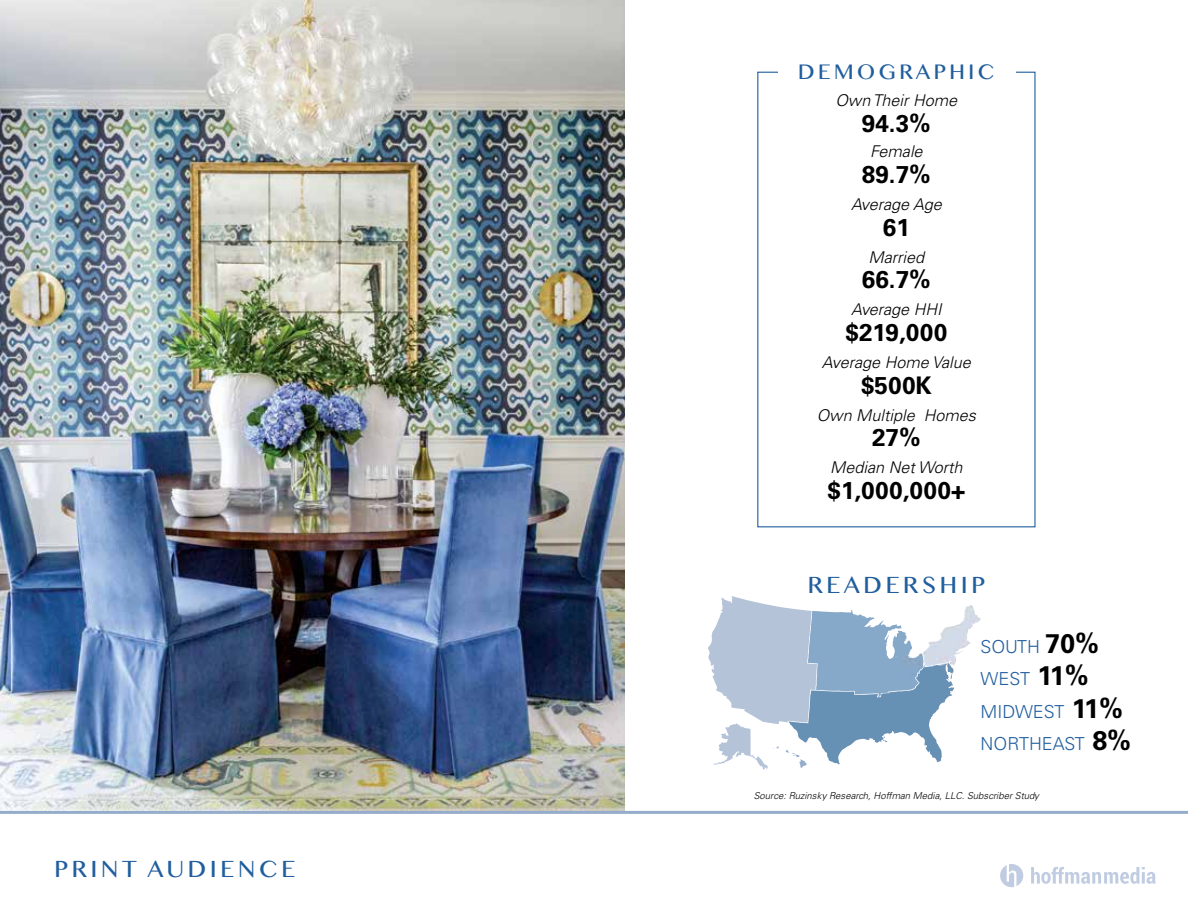
<style>
.page{position:relative;width:1188px;height:918px;background:#fff}
.page>*{position:absolute;margin:0;border:0;box-sizing:border-box;transform-origin:0 0}
.t1{font:24.9px "Malayalam MN";letter-spacing:.13em;color:#215e9e}
.t2{font:700 24.3px "Univers LT Std";color:#000}
.t3{font:22.35px "Malayalam MN";letter-spacing:.13em;color:#215e9e}
.t4{font:300 17.85px/32.5px "Univers LT Std";color:#215e9e}
.t5{font:italic 300 16.2px "Univers LT Std";color:#000}
.t6{font:italic 300 9.6px "Univers LT Std";color:#000}
.s1{font-weight:700;font-size:26.85px;color:#000}
</style>
<div class="page">
<img style="left:0;top:0;width:624px;height:811px">
<svg style="left:708px;top:596px;width:246px;height:174px"></svg>
<img style="left:923px;top:606px;width:47px;height:60px">
<svg style="left:1031px;top:867px;width:125px;height:17px"></svg>
<svg style="left:1000px;top:864px;width:23px;height:23px"></svg>
<hr style="left:0;top:811px;width:1188px;height:3px;background:#95acca">
<h1 class="t1" style="left:54px;top:856px;width:243px">PRINT AUDIENCE</h1>
<h3 class="t3" style="left:798px;top:61px;width:199px">DEMOGRAPHIC</h3>
<p class="t5" style="left:836px;top:91px;width:123px">Own Their Home</p>
<h2 class="t2" style="left:862px;top:109px;width:70px">94.3%</h2>
<p class="t5" style="left:870px;top:142px;width:54px">Female</p>
<h2 class="t2" style="left:862px;top:160px;width:70px">89.7%</h2>
<p class="t5" style="left:851px;top:195px;width:92px">Average Age</p>
<h2 class="t2" style="left:883px;top:213px;width:29px">61</h2>
<p class="t5" style="left:869px;top:247px;width:57px">Married</p>
<h2 class="t2" style="left:862px;top:266px;width:70px">66.7%</h2>
<p class="t5" style="left:851px;top:300px;width:92px">Average HHI</p>
<h2 class="t2" style="left:845px;top:318px;width:103px">$219,000</h2>
<p class="t5" style="left:822px;top:352px;width:150px">Average Home Value</p>
<h2 class="t2" style="left:861px;top:371px;width:72px">$500K</h2>
<p class="t5" style="left:817px;top:405px;width:161px">Own Multiple Homes</p>
<h2 class="t2" style="left:872px;top:423px;width:50px">27%</h2>
<p class="t5" style="left:830px;top:458px;width:134px">Median Net Worth</p>
<h2 class="t2" style="left:828px;top:476px;width:139px">$1,000,000+</h2>
<h1 class="t1" style="left:807px;top:572px;width:180px">READERSHIP</h1>
<p class="t4" style="left:981px;top:630px;width:152px">SOUTH <span class="s1">70%<br></span>WEST <span class="s1">11%<br></span>MIDWEST <span class="s1">11%<br></span>NORTHEAST <span class="s1">8%</span></p>
<p class="t6" style="left:754px;top:790px;width:287px">Source: Ruzinsky Research, Hoffman Media, LLC. Subscriber Study</p>
</div>
